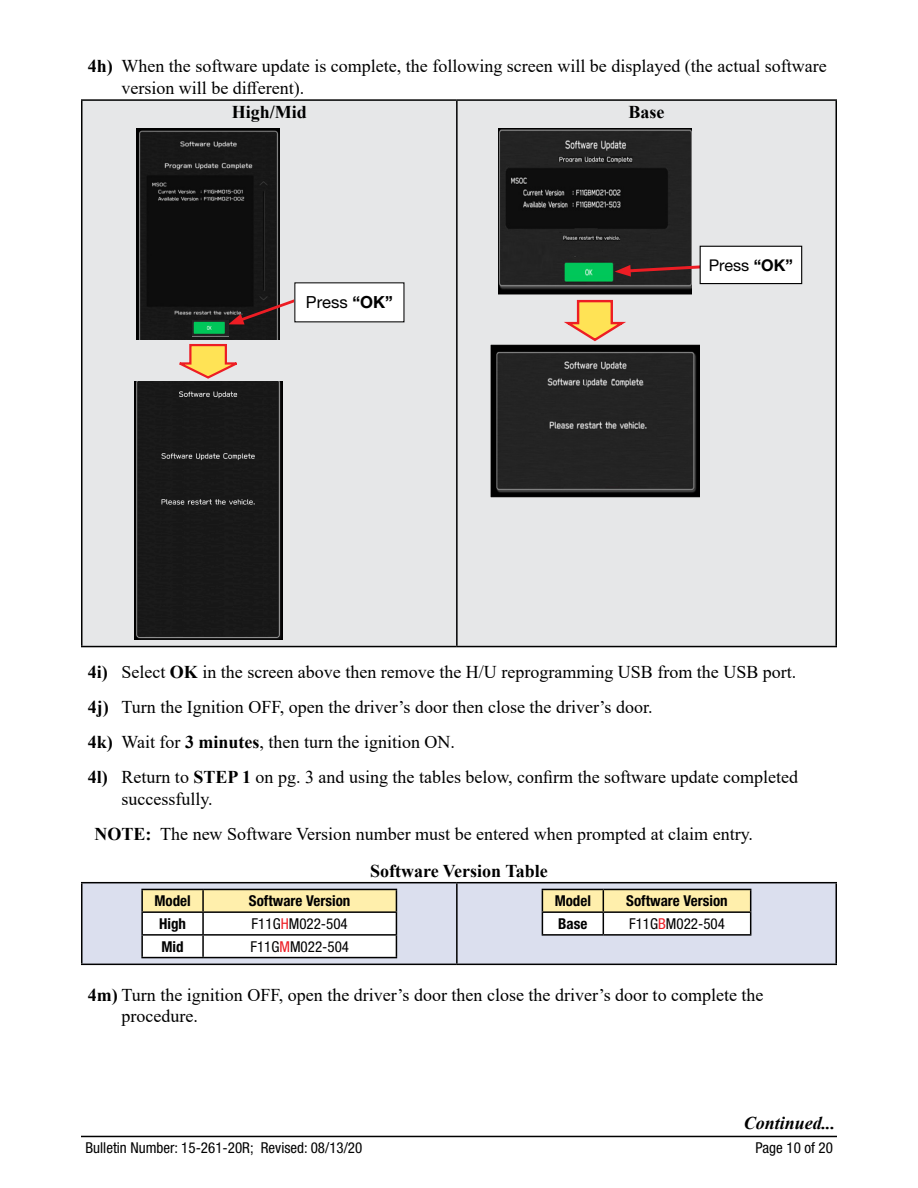
<style>
.page{position:relative;width:918px;height:1188px;background:#fff}
.page>*{position:absolute;margin:0;border:0;box-sizing:border-box;transform-origin:0 0}
.t1{font:18px/35.1px "Times New Roman";color:#000}
.t2{font:700 18px "Times New Roman";color:#000}
.t3{font:italic 700 18px "Times New Roman";color:#000}
.t4{font:16.65px "Helvetica Neue LT Std";color:#000}
.t5{font:16.2px "Helvetica Neue LT Std";color:#000}
.t6{font:condensed 15px "Helvetica Neue LT Std";color:#000}
.t7{font:700 condensed 15px "Helvetica Neue LT Std";color:#000}
.s1{font-weight:700}
.s2{color:#ed1d24}
</style>
<div class="page">
<hr style="left:81px;top:1136px;width:756px;height:1px;background:#000">
<div style="left:82px;top:101px;width:754px;height:545px;background:#e6e7e8"></div>
<svg style="left:82px;top:883px;width:754px;height:81px;fill:#dbdfee"></svg>
<hr style="left:81px;top:99px;width:376px;height:2px;background:#000">
<hr style="left:81px;top:101px;width:1px;height:545px;background:#000">
<hr style="left:457px;top:99px;width:380px;height:2px;background:#000">
<hr style="left:456px;top:101px;width:2px;height:545px;background:#000">
<hr style="left:836px;top:101px;width:1px;height:545px;background:#000">
<hr style="left:81px;top:882px;width:376px;height:1px;background:#000">
<hr style="left:81px;top:883px;width:1px;height:81px;background:#000">
<hr style="left:457px;top:882px;width:380px;height:1px;background:#000">
<hr style="left:456px;top:883px;width:2px;height:81px;background:#000">
<hr style="left:836px;top:883px;width:1px;height:81px;background:#000">
<hr style="left:81px;top:964px;width:376px;height:1px;background:#000">
<hr style="left:457px;top:964px;width:380px;height:1px;background:#000">
<hr style="left:81px;top:646px;width:376px;height:1px;background:#000">
<hr style="left:457px;top:646px;width:380px;height:1px;background:#000">
<img style="left:136px;top:129px;width:144px;height:210px">
<img style="left:134px;top:381px;width:148px;height:258px">
<svg style="left:177px;top:343px;width:69px;height:37px"></svg>
<svg style="left:228px;top:291px;width:88px;height:34px"></svg>
<div style="left:295px;top:283px;width:109px;height:39px;background:#fff"></div>
<img style="left:192px;top:321px;width:36px;height:15px">
<img style="left:499px;top:129px;width:192px;height:166px">
<img style="left:491px;top:344px;width:208px;height:153px">
<svg style="left:565px;top:299px;width:65px;height:44px"></svg>
<svg style="left:615px;top:263px;width:85px;height:14px"></svg>
<div style="left:700px;top:246px;width:102px;height:38px;background:#fff"></div>
<div style="left:700px;top:246px;width:102px;height:38px;border:1px solid #000"></div>
<hr style="left:141px;top:889px;width:62px;height:1px;background:#000">
<hr style="left:141px;top:890px;width:2px;height:21px;background:#000">
<hr style="left:141px;top:911px;width:62px;height:2px;background:#000">
<hr style="left:141px;top:913px;width:2px;height:21px;background:#000">
<hr style="left:141px;top:934px;width:62px;height:2px;background:#000">
<hr style="left:141px;top:936px;width:2px;height:21px;background:#000">
<svg style="left:142px;top:889px;width:255px;height:68px"></svg>
<hr style="left:141px;top:957px;width:62px;height:1px;background:#000">
<hr style="left:203px;top:957px;width:194px;height:1px;background:#000">
<svg style="left:542px;top:889px;width:209px;height:45px"></svg>
<hr style="left:542px;top:934px;width:61px;height:2px;background:#000">
<hr style="left:603px;top:934px;width:148px;height:2px;background:#000">
<p class="t1" style="left:122px;top:55px;width:707px;line-height:21.6px;text-indent:-34px"><span class="s1">4h)</span> When the software update is complete, the following screen will be displayed (the actual software version will be different).</p>
<p class="t2" style="left:232px;top:99px;width:77px">High/Mid</p>
<p class="t2" style="left:629px;top:99px;width:37px">Base</p>
<p class="t4" style="left:306px;top:292px;width:88px">Press <span class="s1">“OK”</span></p>
<p class="t5" style="left:709px;top:255px;width:86px">Press <span class="s1">“OK”</span></p>
<p class="t1" style="left:88px;top:654px;width:712px"><span class="s1">4i)</span> Select <span class="s1">OK</span> in the screen above then remove the H/U reprogramming USB from the USB port.<br><span class="s1">4j)</span> Turn the Ignition OFF, open the driver’s door then close the driver’s door.<br><span class="s1">4k)</span> Wait for <span class="s1">3 minutes</span>, then turn the ignition ON.<br><span class="s1">4l)</span> Return to <span class="s1">STEP 1</span> on pg. 3 and using the tables below, confirm the software update completed</p>
<p class="t1" style="left:95px;top:781px;width:660px;text-indent:27px">successfully.<br><span class="s1">NOTE:</span> The new Software Version number must be entered when prompted at claim entry.</p>
<p class="t2" style="left:370px;top:858px;width:179px">Software Version Table</p>
<p class="t7" style="left:154px;top:892px;width:38px">Model</p>
<p class="t7" style="left:249px;top:892px;width:103px">Software Version</p>
<p class="t7" style="left:159px;top:915px;width:28px">High</p>
<p class="t6" style="left:252px;top:915px;width:98px">F11G<span class="s2">H</span>M022-504</p>
<p class="t7" style="left:161px;top:937px;width:24px">Mid</p>
<p class="t6" style="left:250px;top:937px;width:100px">F11G<span class="s2">M</span>M022-504</p>
<p class="t7" style="left:555px;top:892px;width:38px">Model</p>
<p class="t7" style="left:626px;top:892px;width:103px">Software Version</p>
<p class="t7" style="left:558px;top:915px;width:31px">Base</p>
<p class="t6" style="left:629px;top:915px;width:97px">F11G<span class="s2">B</span>M022-504</p>
<p class="t1" style="left:122px;top:983px;width:644px;line-height:21.6px;text-indent:-34px"><span class="s1">4m)</span> Turn the ignition OFF, open the driver’s door then close the driver’s door to complete the procedure.</p>
<p class="t3" style="left:744px;top:1111px;width:93px">Continued...</p>
<p class="t6" style="left:86px;top:1138px;width:278px">Bulletin Number: 15-261-20R; Revised: 08/13/20</p>
<p class="t6" style="left:756px;top:1138px;width:79px">Page 10 of 20</p>
</div>
